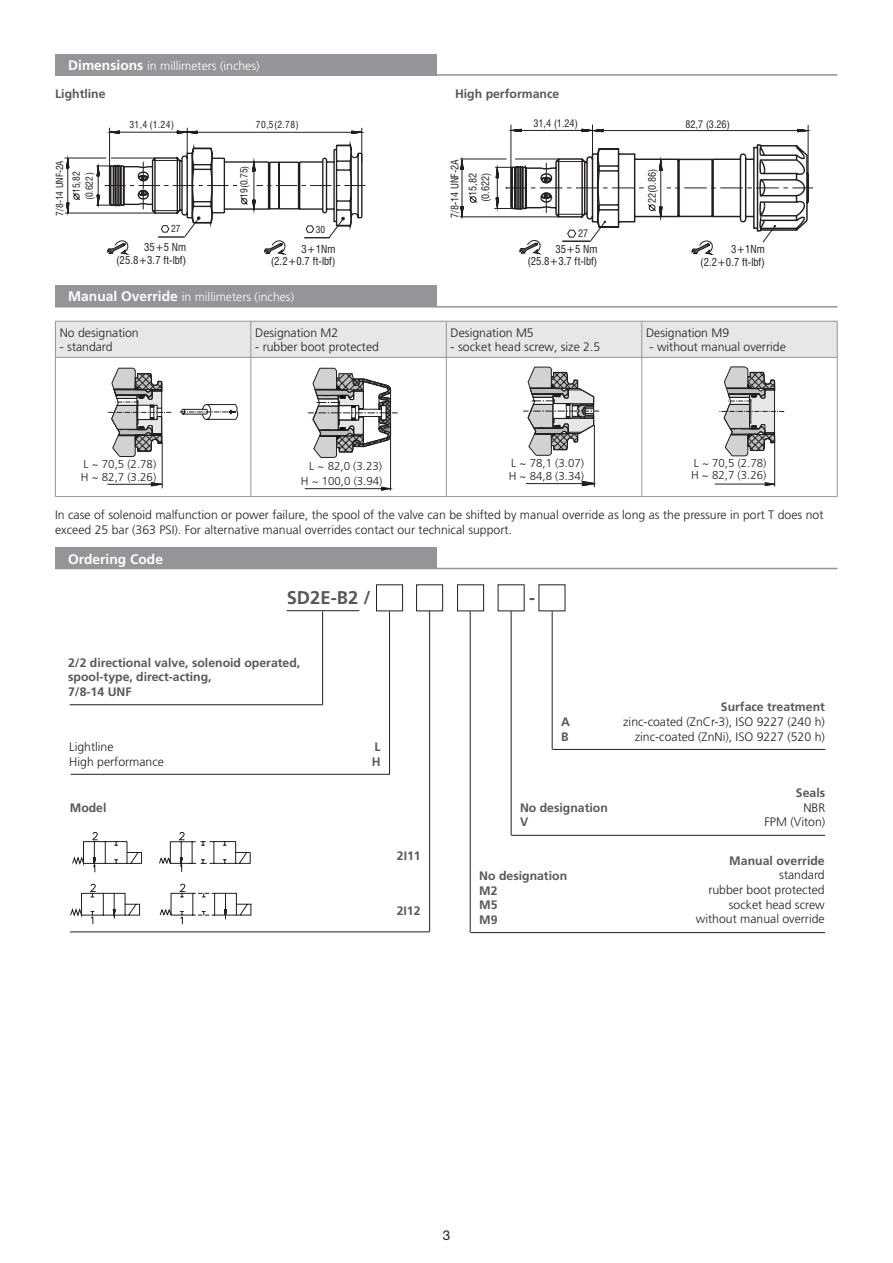
<style>
.page{position:relative;width:893px;height:1263px;background:#fff}
.page>*{position:absolute;margin:0;border:0;box-sizing:border-box;transform-origin:0 0}
.t1{font:700 18.45px "Frutiger LT Pro";color:#57585a}
.t2{font:700 13.8px "Frutiger LT Pro";color:#fff}
.t3{font:13.5px "Helvetica Neue";color:#231f20}
.t4{font:300 12.3px/14.7px "Frutiger LT Pro";color:#231f20;text-align:right}
.t5{font:700 12.3px/14.7px "Frutiger LT Pro";color:#57585a}
.t6{font:300 12.3px "Frutiger LT Pro";color:#fff}
.t7{font:300 11.55px/12px "Frutiger LT Pro";color:#231f20}
.t8{font:condensed 10.8px/12.9px "Swiss 721 BTCE";color:#231f20;text-align:right}
.t9{font:condensed 10.2px/12.8px "Swiss 721 BTCE";color:#231f20;text-align:center}
.t10{font:condensed 9.6px "Swiss 721 BTCE";color:#231f20}
.t11{font:condensed 9.45px "Swiss 721 BTCE";color:#231f20}
.s1{font-weight:700;font-size:13.8px}
</style>
<div class="page">
<div style="left:55px;top:285px;width:382px;height:21px;background:#939598"></div>
<svg style="left:64px;top:127px;width:302px;height:127px"></svg>
<svg style="left:765px;top:482px;width:11px;height:4px"></svg>
<hr style="left:774px;top:441px;width:1px;height:46px;background:#231f20">
<hr style="left:715px;top:484px;width:60px;height:1px;background:#231f20">
<svg style="left:719px;top:366px;width:65px;height:91px"></svg>
<svg style="left:523px;top:366px;width:76px;height:121px"></svg>
<svg style="left:180px;top:404px;width:58px;height:16px"></svg>
<svg style="left:107px;top:367px;width:64px;height:122px"></svg>
<svg style="left:459px;top:124px;width:355px;height:131px"></svg>
<svg style="left:304px;top:367px;width:94px;height:124px"></svg>
<div style="left:416px;top:584px;width:27px;height:27px;border:1px solid #231f20"></div>
<div style="left:457px;top:584px;width:27px;height:27px;border:1px solid #231f20"></div>
<hr style="left:287px;top:610px;width:72px;height:1px;background:#231f20">
<div style="left:376px;top:584px;width:27px;height:27px;border:1px solid #231f20"></div>
<svg style="left:70px;top:832px;width:182px;height:100px"></svg>
<hr style="left:322px;top:611px;width:1px;height:94px;background:#231f20">
<hr style="left:429px;top:611px;width:1px;height:321px;background:#231f20">
<hr style="left:470px;top:611px;width:1px;height:321px;background:#231f20">
<hr style="left:511px;top:611px;width:1px;height:224px;background:#231f20">
<hr style="left:389px;top:611px;width:1px;height:163px;background:#231f20">
<hr style="left:552px;top:611px;width:1px;height:138px;background:#231f20">
<hr style="left:70px;top:932px;width:359px;height:1px;background:#231f20">
<hr style="left:471px;top:932px;width:354px;height:1px;background:#231f20">
<hr style="left:511px;top:835px;width:314px;height:1px;background:#231f20">
<hr style="left:70px;top:704px;width:253px;height:1px;background:#231f20">
<hr style="left:71px;top:774px;width:319px;height:1px;background:#231f20">
<hr style="left:552px;top:749px;width:273px;height:1px;background:#231f20">
<div style="left:55px;top:54px;width:382px;height:22px;background:#939598"></div>
<div style="left:55px;top:547px;width:382px;height:22px;background:#939598"></div>
<hr style="left:55px;top:74px;width:782px;height:2px;background:#939598">
<hr style="left:55px;top:306px;width:782px;height:2px;background:#939598">
<hr style="left:55px;top:568px;width:782px;height:1px;background:#939598">
<div style="left:56px;top:322px;width:781px;height:35px;background:#e6e7e9"></div>
<hr style="left:55px;top:358px;width:1px;height:138px;background:#939598">
<hr style="left:251px;top:358px;width:1px;height:138px;background:#939598">
<hr style="left:446px;top:358px;width:1px;height:138px;background:#939598">
<hr style="left:641px;top:358px;width:1px;height:138px;background:#939598">
<hr style="left:837px;top:358px;width:1px;height:138px;background:#939598">
<hr style="left:55px;top:496px;width:196px;height:1px;background:#939598">
<hr style="left:251px;top:496px;width:195px;height:1px;background:#939598">
<hr style="left:446px;top:496px;width:196px;height:1px;background:#939598">
<hr style="left:642px;top:496px;width:195px;height:1px;background:#939598">
<hr style="left:55px;top:321px;width:196px;height:1px;background:#939598">
<hr style="left:55px;top:321px;width:1px;height:36px;background:#939598">
<hr style="left:251px;top:321px;width:195px;height:1px;background:#939598">
<hr style="left:251px;top:321px;width:1px;height:36px;background:#939598">
<hr style="left:446px;top:321px;width:196px;height:1px;background:#939598">
<hr style="left:446px;top:321px;width:1px;height:36px;background:#939598">
<hr style="left:642px;top:321px;width:195px;height:1px;background:#939598">
<hr style="left:641px;top:321px;width:1px;height:36px;background:#939598">
<hr style="left:837px;top:321px;width:1px;height:36px;background:#939598">
<hr style="left:55px;top:357px;width:196px;height:1px;background:#939598">
<hr style="left:251px;top:357px;width:195px;height:1px;background:#939598">
<hr style="left:446px;top:357px;width:196px;height:1px;background:#939598">
<hr style="left:642px;top:357px;width:195px;height:1px;background:#939598">
<p class="t6" style="left:68px;top:59px;width:193px"><span class="s1">Dimensions</span> in millimeters (inches)</p>
<p class="t5" style="left:55px;top:86px;width:52px">Lightline</p>
<p class="t5" style="left:455px;top:86px;width:106px">High performance</p>
<p class="t10" style="left:53px;top:216px;width:57px;rotate:-90deg">7/8-14 UNF-2A</p>
<p class="t9" style="left:533px;top:117px;width:46px">31,4 (1.24)</p>
<p class="t9" style="left:685px;top:117px;width:46px">82,7 (3.26)</p>
<p class="t9" style="left:645px;top:203px;width:36px;rotate:-90deg">22(0.86)</p>
<p class="t9" style="left:578px;top:227px;width:12px">27</p>
<p class="t8" style="left:527px;top:242px;width:71px">35+5 Nm (25.8+3.7 ft-lbf)</p>
<p class="t10" style="left:130px;top:118px;width:46px">31,4 (1.24)</p>
<p class="t10" style="left:256px;top:118px;width:44px">70,5(2.78)</p>
<p class="t9" style="left:448px;top:218px;width:60px;rotate:-90deg">7/8-14 UNF-2A</p>
<p class="t10" style="left:70px;top:193px;width:23px;rotate:-90deg">15,82</p>
<p class="t11" style="left:83px;top:200px;width:30px;rotate:-90deg">(0.622)</p>
<p class="t10" style="left:237px;top:198px;width:34px;rotate:-90deg">19(0.75)</p>
<p class="t10" style="left:171px;top:222px;width:11px">27</p>
<p class="t10" style="left:316px;top:222px;width:11px">30</p>
<p class="t8" style="left:116px;top:240px;width:71px">35+5 Nm (25.8+3.7 ft-lbf)</p>
<p class="t8" style="left:271px;top:242px;width:66px">3+1Nm (2.2+0.7 ft-lbf)</p>
<p class="t8" style="left:700px;top:242px;width:66px">3+1Nm (2.2+0.7 ft-lbf)</p>
<p class="t9" style="left:466px;top:202px;width:31px;rotate:-90deg">15,82 (0.622)</p>
<p class="t6" style="left:68px;top:289px;width:227px"><span class="s1">Manual Override</span> in millimeters (inches)</p>
<p class="t4" style="left:60px;top:325px;width:81px">No designation</p>
<p class="t4" style="left:60px;top:340px;width:54px">- standard</p>
<p class="t4" style="left:255px;top:325px;width:85px">Designation M2</p>
<p class="t4" style="left:255px;top:340px;width:125px">- rubber boot protected</p>
<p class="t4" style="left:451px;top:325px;width:85px">Designation M5</p>
<p class="t4" style="left:451px;top:340px;width:151px">- socket head screw, size 2.5</p>
<p class="t4" style="left:646px;top:325px;width:85px">Designation M9</p>
<p class="t4" style="left:649px;top:340px;width:138px">- without manual override</p>
<p class="t7" style="left:83px;top:458px;width:74px">L ~ 70,5 (2.78)</p>
<p class="t7" style="left:81px;top:471px;width:77px">H ~ 82,7 (3.26)</p>
<p class="t7" style="left:309px;top:460px;width:74px">L ~ 82,0 (3.23)</p>
<p class="t7" style="left:301px;top:475px;width:83px">H ~ 100,0 (3.94)</p>
<p class="t7" style="left:511px;top:457px;width:74px">L ~ 78,1 (3.07)</p>
<p class="t7" style="left:691px;top:457px;width:77px">L ~ 70,5 (2.78)<br>H ~ 82,7 (3.26)</p>
<p class="t7" style="left:509px;top:470px;width:77px">H ~ 84,8 (3.34)</p>
<p class="t4" style="left:55px;top:507px;width:770px;text-align:left">In case of solenoid malfunction or power failure, the spool of the valve can be shifted by manual override as long as the pressure in port T does not exceed 25 bar (363 PSI). For alternative manual overrides contact our technical support.</p>
<p class="t2" style="left:68px;top:551px;width:96px">Ordering Code</p>
<h1 class="t1" style="left:287px;top:587px;width:85px">SD2E-B2 /</h1>
<h1 class="t1" style="left:529px;top:587px;width:8px">-</h1>
<p class="t5" style="left:68px;top:655px;width:234px">2/2 directional valve, solenoid operated, spool-type, direct-acting,<br>7/8-14 UNF</p>
<p class="t4" style="left:69px;top:739px;width:96px;text-align:left">Lightline<br>High performance</p>
<p class="t5" style="left:70px;top:800px;width:38px">Model</p>
<p class="t5" style="left:372px;top:739px;width:10px">L<br>H</p>
<p class="t5" style="left:397px;top:848px;width:25px">2I11</p>
<p class="t5" style="left:397px;top:903px;width:25px">2I12</p>
<p class="t5" style="left:561px;top:715px;width:10px">A<br>B</p>
<p class="t5" style="left:721px;top:700px;width:106px">Surface treatment</p>
<p class="t4" style="left:623px;top:715px;width:203px">zinc-coated (ZnCr-3), ISO 9227 (240 h) zinc-coated (ZnNi), ISO 9227 (520 h)</p>
<p class="t5" style="left:520px;top:800px;width:89px">No designation<br>V</p>
<p class="t5" style="left:479px;top:868px;width:89px">No designation<br>M2<br>M5<br>M9</p>
<p class="t5" style="left:796px;top:785px;width:31px">Seals</p>
<p class="t4" style="left:764px;top:800px;width:62px">NBR<br>FPM (Viton)</p>
<p class="t5" style="left:729px;top:853px;width:97px">Manual override</p>
<p class="t4" style="left:696px;top:868px;width:130px">standard<br>rubber boot protected socket head screw without manual override</p>
<p class="t3" style="left:443px;top:1227px;width:9px">3</p>
</div>
